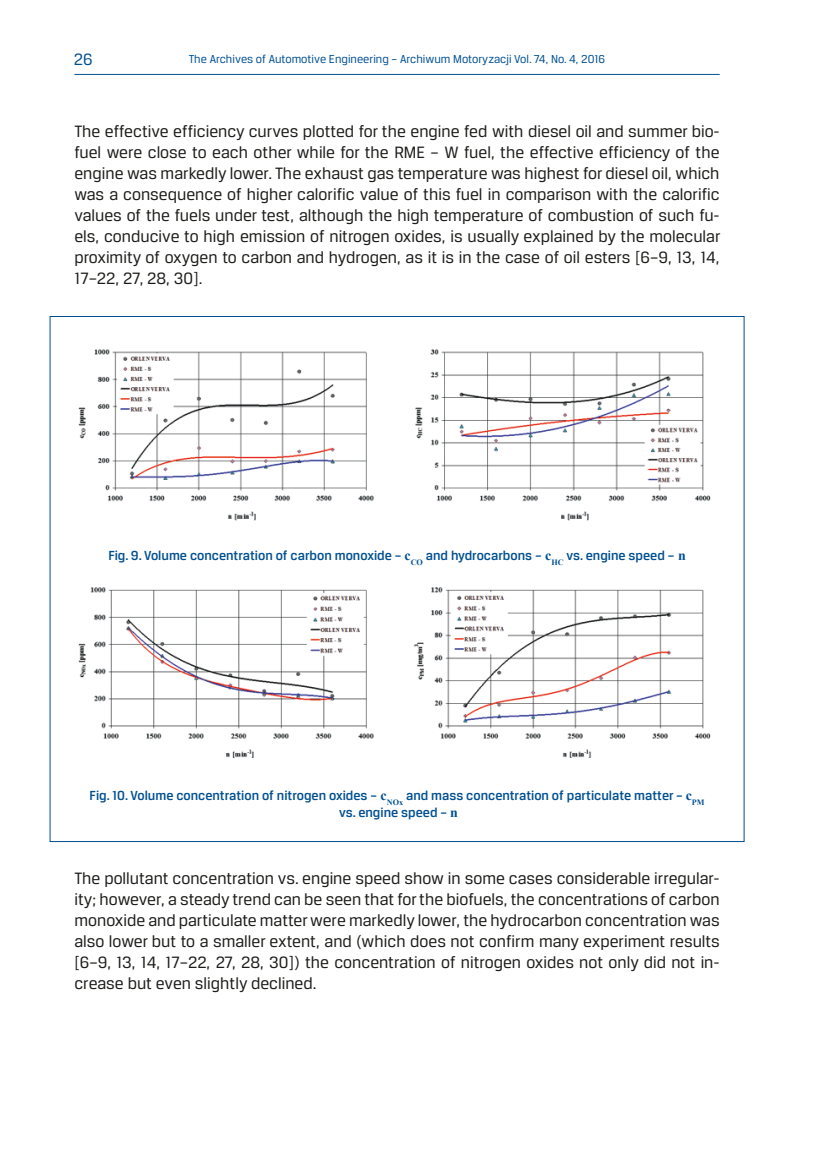
<style>
.page{position:relative;width:819px;height:1161px;background:#fff}
.page>*{position:absolute;margin:0;border:0;box-sizing:border-box;transform-origin:0 0}
.podst_ang{font:17.5px/21px "Breuer Text";color:#1c1c1a;text-align:justify}
.t1{font:17.5px "Breuer Text";color:#005091}
.podpisy_ilustracji_a{font:500 14px/16.8px "Breuer Text";color:#005091;text-align:center}
.t2{font:12.25px "Breuer Text";color:#005091}
.s1{font-family:"Times New Roman";font-weight:700}
</style>
<div class="page">
<hr style="left:74px;top:74px;width:645px;height:1px;background:#005091">
<img style="left:78px;top:349px;width:633px;height:172px">
<img style="left:78px;top:587px;width:633px;height:171px">
<p class="t1" style="left:74px;top:50px;width:20px">26</p>
<p class="t2" style="left:189px;top:52px;width:418px">The Archives of Automotive Engineering – Archiwum Motoryzacji Vol. 74, No. 4, 2016</p>
<p class="podst_ang" style="left:74px;top:121px;width:647px">The effective efficiency curves plotted for the engine fed with diesel oil and summer bio&shy;fuel were close to each other while for the RME – W fuel, the effective efficiency of the engine was markedly lower. The exhaust gas temperature was highest for diesel oil, which was a consequence of higher calorific value of this fuel in comparison with the calorific values of the fuels under test, although the high temperature of combustion of such fu&shy;els, conducive to high emission of nitrogen oxides, is usually explained by the molecular proximity of oxygen to carbon and hydrogen, as it is in the case of oil esters [6–9, 13, 14, 17–22, 27, 28, 30].</p>
<p class="podpisy_ilustracji_a" style="left:108px;top:547px;width:579px">Fig. 9. Volume concentration of carbon monoxide – <span class="s1">c</span><sub>CO</sub> and hydrocarbons – <span class="s1">c</span><sub>HC</sub> vs. engine speed – <span class="s1">n</span></p>
<p class="podpisy_ilustracji_a" style="left:90px;top:787px;width:616px">Fig. 10. Volume concentration of nitrogen oxides – <span class="s1">c</span><sub>NOx</sub> and mass concentration of particulate matter – <span class="s1">c</span><sub>PM </sub>vs. engine speed – <span class="s1">n</span></p>
<p class="podst_ang" style="left:74px;top:868px;width:646px">The pollutant concentration vs. engine speed show in some cases considerable irregular&shy;ity; however, a steady trend can be seen that for the biofuels, the concentrations of carbon monoxide and particulate matter were markedly lower, the hydrocarbon concentration was also lower but to a smaller extent, and (which does not confirm many experiment results [6–9, 13, 14, 17–22, 27, 28, 30]) the concentration of nitrogen oxides not only did not in&shy;crease but even slightly declined.</p>
</div>
